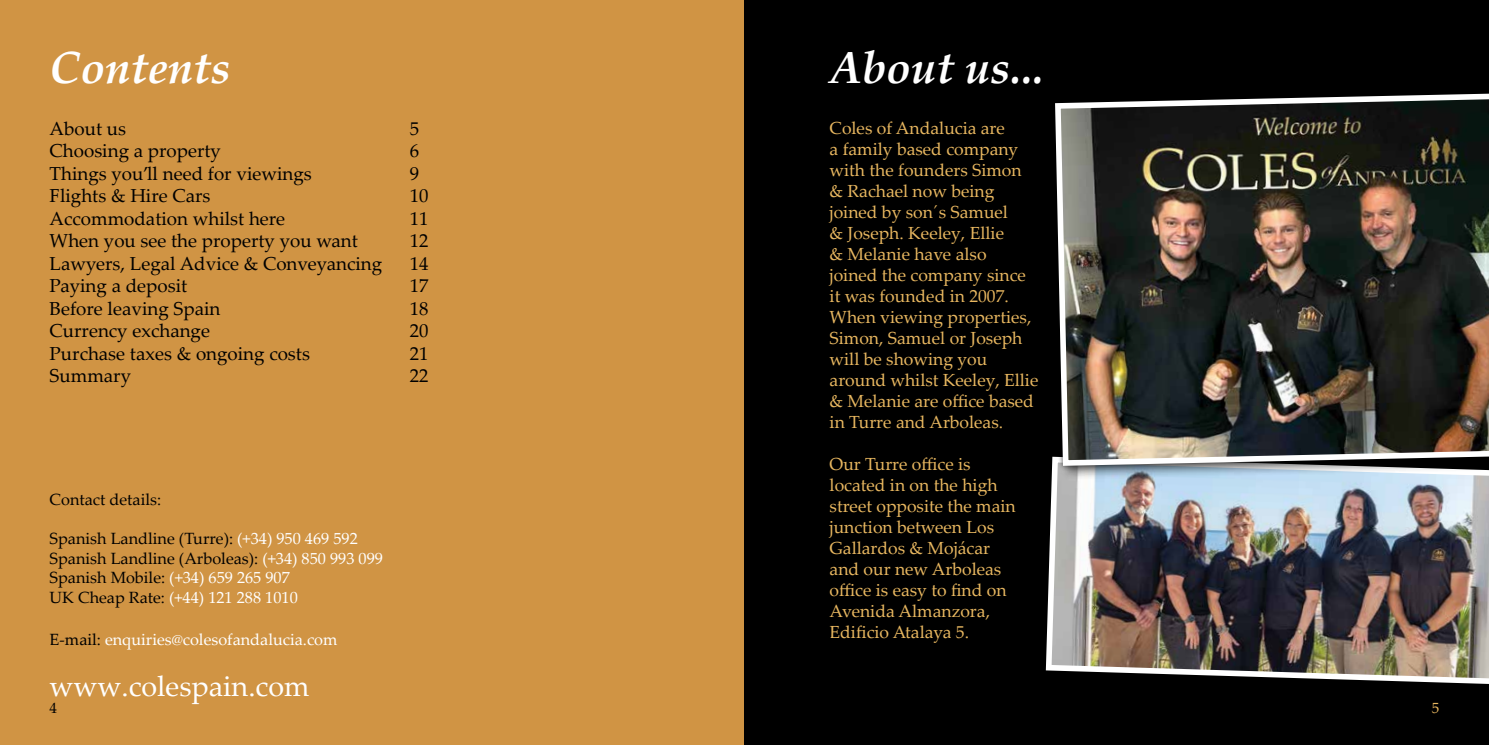
<style>
.page{position:relative;width:1489px;height:745px;background:#fff}
.page>*{position:absolute;margin:0;border:0;box-sizing:border-box;transform-origin:0 0}
.t1{font:italic 700 45px "Palatino Linotype";color:#fff}
.t2{font:28.75px "Palatino Linotype";color:#fff}
.t3{font:18.75px "Palatino Linotype";color:#000}
.t4{font:17.5px/21px "Palatino Linotype";color:#e8b760}
.t5{font:16.25px/19.5px "Palatino Linotype";color:#000}
.t6{font:16.25px "Palatino Linotype";color:#fff}
.t7{font:15px "Palatino Linotype";color:#e8b760}
.t8{font:15px "Palatino Linotype";color:#000}
.s1{color:#fff}
.s2{color:#000}
</style>
<div class="page">
<div style="left:0;top:0;width:744px;height:744px;background:#d09444"></div>
<div style="left:744px;top:0;width:744px;height:744px;background:#000"></div>
<img style="left:1045px;top:471px;width:443px;height:213px">
<div style="left:1052px;top:90px;width:436px;height:390px;background:#000;opacity:.5"></div>
<svg style="left:1051px;top:468px;width:437px;height:3px"></svg>
<img style="left:1052px;top:90px;width:436px;height:378px">
<h1 class="t1" style="left:50px;top:35px;width:182px">Contents</h1>
<p class="t3" style="left:50px;top:115px;width:78px">About us</p>
<p class="t3" style="left:410px;top:115px;width:11px">5</p>
<p class="t3" style="left:50px;top:137px;width:173px">Choosing a property</p>
<p class="t3" style="left:410px;top:137px;width:11px">6</p>
<p class="t3" style="left:50px;top:160px;width:264px">Things you’ll need for viewings</p>
<p class="t3" style="left:410px;top:160px;width:11px">9</p>
<p class="t3" style="left:50px;top:182px;width:162px">Flights &amp; Hire Cars</p>
<p class="t3" style="left:410px;top:182px;width:20px">10</p>
<p class="t3" style="left:50px;top:205px;width:237px">Accommodation whilst here</p>
<p class="t3" style="left:410px;top:205px;width:20px">11</p>
<p class="t3" style="left:50px;top:227px;width:310px">When you see the property you want</p>
<p class="t3" style="left:410px;top:227px;width:20px">12</p>
<p class="t3" style="left:50px;top:250px;width:334px">Lawyers, Legal Advice &amp; Conveyancing</p>
<p class="t3" style="left:410px;top:250px;width:20px">14</p>
<p class="t3" style="left:50px;top:272px;width:139px">Paying a deposit</p>
<p class="t3" style="left:410px;top:272px;width:20px">17</p>
<p class="t3" style="left:50px;top:295px;width:172px">Before leaving Spain</p>
<p class="t3" style="left:410px;top:295px;width:20px">18</p>
<p class="t3" style="left:50px;top:317px;width:162px">Currency exchange</p>
<p class="t3" style="left:410px;top:317px;width:20px">20</p>
<p class="t3" style="left:50px;top:340px;width:262px">Purchase taxes &amp; ongoing costs</p>
<p class="t3" style="left:410px;top:340px;width:20px">21</p>
<p class="t3" style="left:50px;top:362px;width:83px">Summary</p>
<p class="t3" style="left:410px;top:362px;width:20px">22</p>
<p class="t5" style="left:50px;top:489px;width:113px">Contact details:</p>
<p class="t5" style="left:50px;top:528px;width:335px">Spanish Landline (Turre): <span class="s1">(+34) 950 469 592<br></span>Spanish Landline (Arboleas): <span class="s1">(+34) 850 993 099<br></span>Spanish Mobile: <span class="s1">(+34) 659 265 907<br></span>UK Cheap Rate: <span class="s1">(+44) 121 288 1010</span></p>
<p class="t6" style="left:50px;top:627px;width:289px"><span class="s2">E-mail:</span> enquiries@colesofandalucia.com</p>
<h2 class="t2" style="left:50px;top:665px;width:261px">www.colespain.com</h2>
<p class="t8" style="left:50px;top:697px;width:9px">4</p>
<h1 class="t1" style="left:829px;top:35px;width:216px">About us...</h1>
<p class="t4" style="left:829px;top:116px;width:210px">Coles of Andalucia are<br>a family based company with the founders Simon &amp; Rachael now being joined by son´s Samuel<br>&amp; Joseph. Keeley, Ellie<br>&amp; Melanie have also joined the company since it was founded in 2007.<br>When viewing properties,<br>Simon, Samuel or Joseph will be showing you around whilst Keeley, Ellie &amp; Melanie are office based in Turre and Arboleas.</p>
<p class="t4" style="left:829px;top:452px;width:188px">Our Turre office is located in on the high street opposite the main junction between Los<br>Gallardos &amp; Mojácar and our new Arboleas office is easy to find on<br>Avenida Almanzora,<br>Edificio Atalaya 5.</p>
<p class="t7" style="left:1431px;top:697px;width:9px">5</p>
</div>
